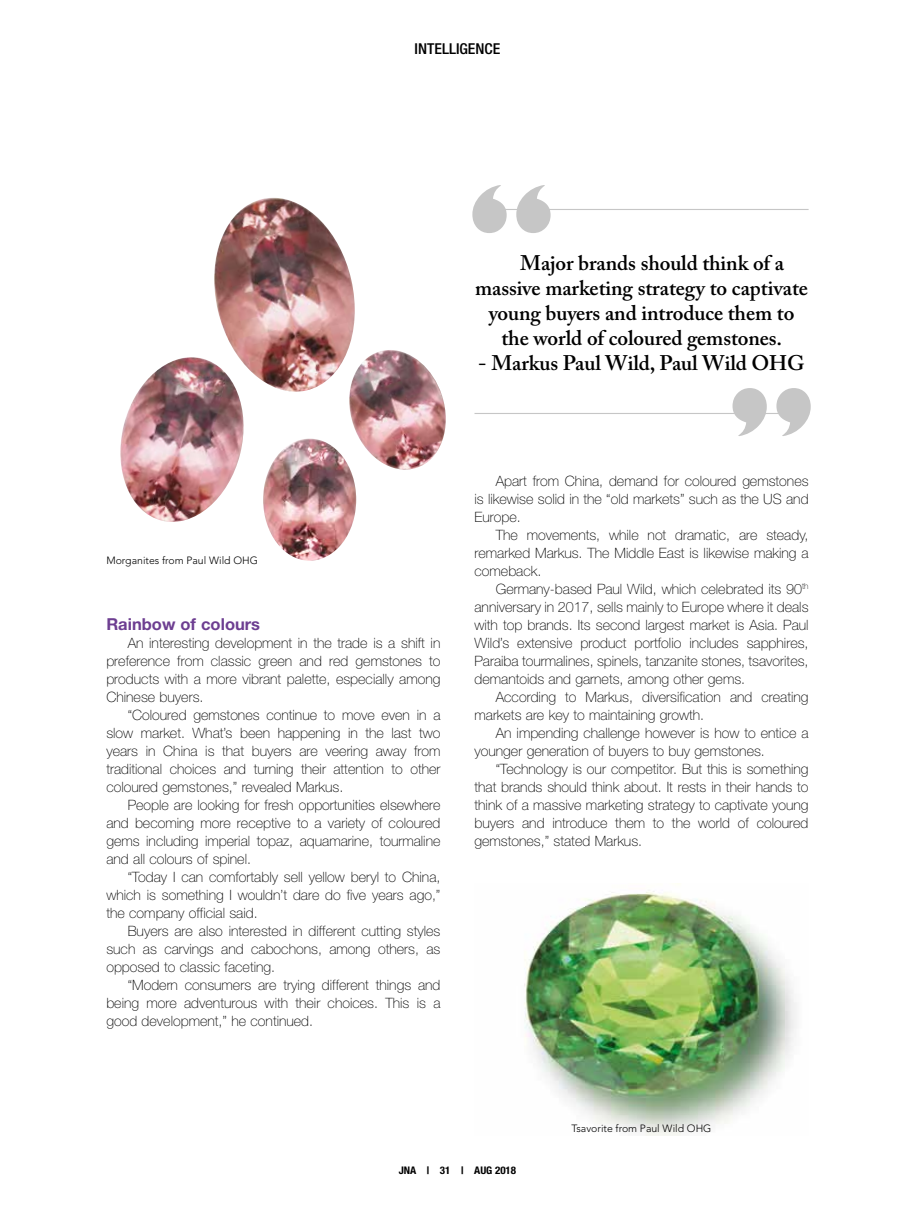
<style>
.page{position:relative;width:915px;height:1212px;background:#fff}
.page>*{position:absolute;margin:0;border:0;box-sizing:border-box;transform-origin:0 0}
.t1{font:600 21px "Adobe Caslon Pro";letter-spacing:-.005em;color:#000}
.t2{font:700 16.5px "Helvetica Neue";color:#6d3e91}
.t3{font:500 condensed 15px "Helvetica Neue";color:#000;scale:1.05 1}
.t4{font:100 14.25px/18px "Helvetica Neue";color:#000;text-align:justify}
.t5{font:300 10.5px "Avenir";color:#000}
.t6{font:700 condensed 10.5px "Helvetica Neue";color:#000;scale:1.05 1}
</style>
<div class="page">
<img style="left:524px;top:883px;width:273px;height:252px">
<img style="left:120px;top:357px;width:124px;height:165px">
<img style="left:263px;top:439px;width:93px;height:122px">
<img style="left:342px;top:350px;width:104px;height:126px">
<img style="left:205px;top:198px;width:158px;height:201px">
<svg style="left:472px;top:185px;width:78px;height:48px"></svg>
<svg style="left:732px;top:388px;width:78px;height:48px"></svg>
<hr style="left:474px;top:209px;width:334px;height:1px;background:#c6c6c6">
<hr style="left:474px;top:413px;width:334px;height:1px;background:#c6c6c6">
<p class="t3" style="left:414px;top:40px;width:83px">INTELLIGENCE</p>
<h1 class="t1" style="left:520px;top:250px;width:265px">Major brands should think of a</h1>
<h1 class="t1" style="left:475px;top:275px;width:334px">massive marketing strategy to captivate</h1>
<h1 class="t1" style="left:488px;top:300px;width:307px">young buyers and introduce them to</h1>
<h1 class="t1" style="left:501px;top:326px;width:282px">the world of coloured gemstones.</h1>
<h1 class="t1" style="left:478px;top:351px;width:328px">- Markus Paul Wild, Paul Wild OHG</h1>
<p class="t5" style="left:106px;top:554px;width:153px">Morganites from Paul Wild OHG</p>
<p class="t2" style="left:106px;top:614px;width:155px">Rainbow of colours</p>
<p class="t4" style="left:106px;top:634px;width:335px;text-indent:21px">An interesting development in the trade is a shift in preference from classic green and red gemstones to products with a more vibrant palette, especially among Chinese buyers.</p>
<p class="t4" style="left:106px;top:706px;width:335px;text-indent:21px">“Coloured gemstones continue to move even in a slow market. What’s been happening in the last two years in China is that buyers are veering away from traditional choices and turning their attention to other coloured gemstones,” revealed Markus.</p>
<p class="t4" style="left:106px;top:796px;width:335px;text-indent:21px">People are looking for fresh opportunities elsewhere and becoming more receptive to a variety of coloured gems including imperial topaz, aquamarine, tourmaline and all colours of spinel.</p>
<p class="t4" style="left:106px;top:868px;width:335px;text-indent:21px">“Today I can comfortably sell yellow beryl to China, which is something I wouldn’t dare do five years ago,” the company official said.</p>
<p class="t4" style="left:106px;top:922px;width:335px;text-indent:21px">Buyers are also interested in different cutting styles such as carvings and cabochons, among others, as opposed to classic faceting.</p>
<p class="t4" style="left:106px;top:976px;width:335px;text-indent:21px">“Modern consumers are trying different things and being more adventurous with their choices. This is a good development,” he continued.</p>
<p class="t4" style="left:474px;top:472px;width:335px;text-indent:21px">Apart from China, demand for coloured gemstones is likewise solid in the “old markets” such as the US and Europe.</p>
<p class="t4" style="left:474px;top:526px;width:335px;text-indent:21px">The movements, while not dramatic, are steady, remarked Markus. The Middle East is likewise making a comeback.</p>
<p class="t4" style="left:474px;top:580px;width:335px;text-indent:21px">Germany-based Paul Wild, which celebrated its 90<sup>th </sup>anniversary in 2017, sells mainly to Europe where it deals with top brands. Its second largest market is Asia. Paul Wild’s extensive product portfolio includes sapphires, Paraiba tourmalines, spinels, tanzanite stones, tsavorites, demantoids and garnets, among other gems.</p>
<p class="t4" style="left:474px;top:688px;width:335px;text-indent:21px">According to Markus, diversification and creating markets are key to maintaining growth.</p>
<p class="t4" style="left:474px;top:724px;width:335px;text-indent:21px">An impending challenge however is how to entice a younger generation of buyers to buy gemstones.</p>
<p class="t4" style="left:474px;top:760px;width:335px;text-indent:21px">“Technology is our competitor. But this is something that brands should think about. It rests in their hands to think of a massive marketing strategy to captivate young buyers and introduce them to the world of coloured gemstones,” stated Markus.</p>
<p class="t5" style="left:571px;top:1122px;width:141px">Tsavorite from Paul Wild OHG</p>
<p class="t6" style="left:398px;top:1163px;width:113px">JNA | 31 | AUG 2018</p>
</div>
